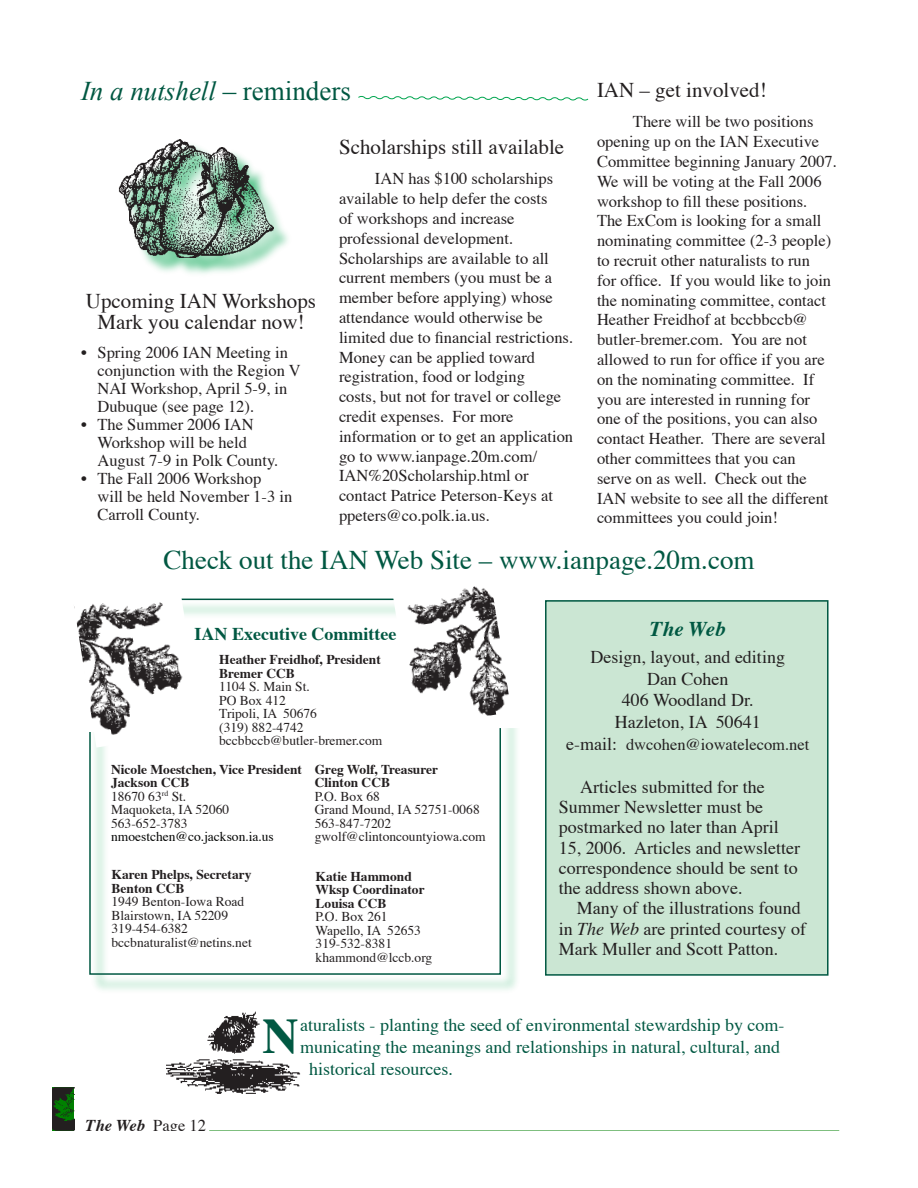
<style>
.page{position:relative;width:918px;height:1188px;background:#fff}
.page>*{position:absolute;margin:0;border:0;box-sizing:border-box;transform-origin:0 0}
.t1{font:700 49.95px "Times";color:#005842}
.t2{font:27px "Times";color:#005842}
.t3{font:italic 27px "Times New Roman";color:#005842}
.t4{font:21px/21px "Times";color:#231f20;text-align:center}
.t5{font:italic 700 21px "Times";color:#005842}
.t6{font:18px/20.2px "Times";color:#231f20}
.t7{font:18px "Times";color:#005842}
.t8{font:700 18px "Times";color:#005842}
.t9{font:16.5px/19.8px "Times";color:#231f20}
.t10{font:italic 700 16.5px "Times";color:#231f20}
.t11{font:13.5px/13.5px "Times";color:#231f20}
.t12{font:700 13.5px/13.5px "Times";color:#231f20}
.t13{font:13.5px "Times";color:#040504}
.s1{font-style:normal}
.s2{font-weight:400}
.s3{font-size:18px}
.s4{font-style:italic}
.s5{font-weight:400;font-style:normal}
</style>
<div class="page">
<img style="left:52px;top:1088px;width:22px;height:43px">
<hr style="left:209px;top:1131px;width:630px;height:1px;background:#008000">
<div style="left:91px;top:600px;width:430px;height:395px;background:#00a54f;opacity:.83"></div>
<div style="left:89px;top:599px;width:412px;height:376px;border:2px solid #005842"></div>
<div style="left:546px;top:601px;width:282px;height:374px;background:#cbe6d3"></div>
<div style="left:545px;top:600px;width:284px;height:376px;border:2px solid #005842"></div>
<div style="left:392px;top:867px;width:34px;height:22px;background:#fff;border-radius:50%"></div>
<div style="left:372px;top:821px;width:27px;height:17px;background:#fff"></div>
<img style="left:166px;top:1011px;width:135px;height:83px">
<img style="left:74px;top:598px;width:128px;height:150px">
<div style="left:476px;top:599px;width:46px;height:129px;background:#fff"></div>
<img style="left:392px;top:586px;width:117px;height:142px">
<svg style="left:358px;top:96px;width:231px;height:5px"></svg>
<div style="left:120px;top:141px;width:172px;height:136px;background:#00a54f;opacity:.75"></div>
<img style="left:118px;top:139px;width:160px;height:119px">
<h2 class="t3" style="left:81px;top:75px;width:271px">In a nutshell <span class="s1">– reminders</span></h2>
<p class="t4" style="left:339px;top:134px;width:227px">Scholarships still available</p>
<p class="t9" style="left:339px;top:168px;width:236px;text-indent:36px">IAN has $1 00 scholarships available to help defer the costs<br>of workshops and increase professional development.<br>Scholarships are available to all current members (you must be a member before applying) whose attendance would otherwise be limited due to financial restrictions.<br>Money can be applied toward registration, food or lodging<br>costs, but not for travel or college credit expenses. For more information or to get an application go to www.ianpage.20m.com/<br>IAN%20Scholarship.html or contact Patrice Peterson-Keys at ppeters@co.polk.ia.us.</p>
<p class="t4" style="left:86px;top:289px;width:232px">Upcoming IAN Workshops<br>Mark you calendar now!</p>
<p class="t9" style="left:98px;top:342px;width:205px;line-height:18px;text-indent:-16px">• Spring 2006 IAN Meeting in conjunction with the Region V<br>NAI Workshop, April 5-9, in<br>Dubuque (see page 1 2).</p>
<p class="t9" style="left:98px;top:414px;width:182px;line-height:18px;text-indent:-16px">• The Summer 2006 IAN<br>Workshop will be held<br>August 7-9 in Polk County.</p>
<p class="t9" style="left:98px;top:468px;width:196px;line-height:18px;text-indent:-16px">• The Fall 2006 Workshop<br>will be held November 1 -3 in<br>Carroll County.</p>
<p class="t4" style="left:597px;top:77px;width:171px">IAN – get involved!</p>
<p class="t9" style="left:597px;top:111px;width:241px;text-indent:36px">There will be two positions opening up on the IAN Executive<br>Committee beginning January 2007.<br>We will be voting at the Fall 2006 workshop to fill these positions.<br>The ExCom is looking for a small nominating committee (2-3 people) to recruit other naturalists to run<br>for office. If you would like to join the nominating committee, contact<br>Heather Freidhof at bccbbccb@ butler-bremer.com. You are not allowed to run for office if you are on the nominating committee. If you are interested in running for one of the positions, you can also contact Heather. There are several other committees that you can<br>serve on as well. Check out the<br>IAN website to see all the different committees you could join!</p>
<h2 class="t2" style="left:164px;top:535px;width:593px">Check out the IAN Web Site – www.ianpage.20m.com</h2>
<p class="t8" style="left:195px;top:617px;width:203px">IAN Executive Committee</p>
<p class="t12" style="left:219px;top:651px;width:163px">Heather Freidhof, President<br>Bremer CCB</p>
<p class="t11" style="left:219px;top:679px;width:165px">11 04 S. Main St.<br>PO Box 41 2<br>Tripoli, IA 50676<br>(31 9) 882-4742 bccbbccb@butler-bremer.com</p>
<p class="t12" style="left:111px;top:761px;width:192px">Nicole Moestchen, Vice President<br>Jackson CCB<br><span class="s2">1 8670 63</span> <sup>rd</sup> <span class="s2">St.<br>Maquoketa, IA 52060<br>563-652-3783</span></p>
<p class="t13" style="left:111px;top:824px;width:164px">nmoestchen@co.jackson.ia.us</p>
<p class="t12" style="left:112px;top:867px;width:142px">Karen Phelps, Secretary<br>Benton CCB</p>
<p class="t11" style="left:112px;top:894px;width:142px">1 949 Benton-Iowa Road<br>Blairstown, IA 52209<br>31 9-454-6382 bccbnaturalist@netins.net</p>
<p class="t12" style="left:315px;top:761px;width:125px">Greg Wolf, Treasurer<br>Clinton CCB</p>
<p class="t11" style="left:315px;top:788px;width:173px">P.O. Box 68<br>Grand Mound, IA 52751 -0068<br>563-847-7202 gwolf@clintoncountyiowa.com</p>
<p class="t12" style="left:316px;top:868px;width:111px">Katie Hammond<br>Wksp Coordinator<br>Louisa CCB</p>
<p class="t11" style="left:316px;top:909px;width:118px">P.O. Box 261<br>Wapello, IA 52653<br>31 9-532-8381 khammond@lccb.org</p>
<p class="t5" style="left:650px;top:609px;width:77px">The Web</p>
<p class="t6" style="left:591px;top:645px;width:196px;line-height:21.6px;text-align:center">Design, layout, and editing<br>Dan Cohen<br>406 Woodland Dr.<br>Hazleton, IA 50641</p>
<p class="t9" style="left:566px;top:733px;width:245px"><span class="s3">e-mail:</span> dwcohen@iowatelecom.net</p>
<p class="t6" style="left:559px;top:775px;width:243px;text-indent:22px">Articles submitted for the<br>Summer Newsletter must be postmarked no later than April<br>1 5, 2006. Articles and newsletter correspondence should be sent to the address shown above.</p>
<p class="t6" style="left:559px;top:897px;width:249px;text-indent:18px">Many of the illustrations found in <span class="s4">The Web</span> are printed courtesy of<br>Mark Muller and Scott Patton.</p>
<p class="t10" style="left:86px;top:1110px;width:122px">The Web <span class="s5">Page 1 2</span></p>
<h1 class="t1" style="left:262px;top:988px;width:38px">N</h1>
<p class="t7" style="left:300px;top:1009px;width:486px">aturalists - planting the seed of environmental stewardship by com-</p>
<p class="t7" style="left:300px;top:1030px;width:481px">municating the meanings and relationships in natural, cultural, and</p>
<p class="t7" style="left:309px;top:1052px;width:145px">historical resources.</p>
</div>
